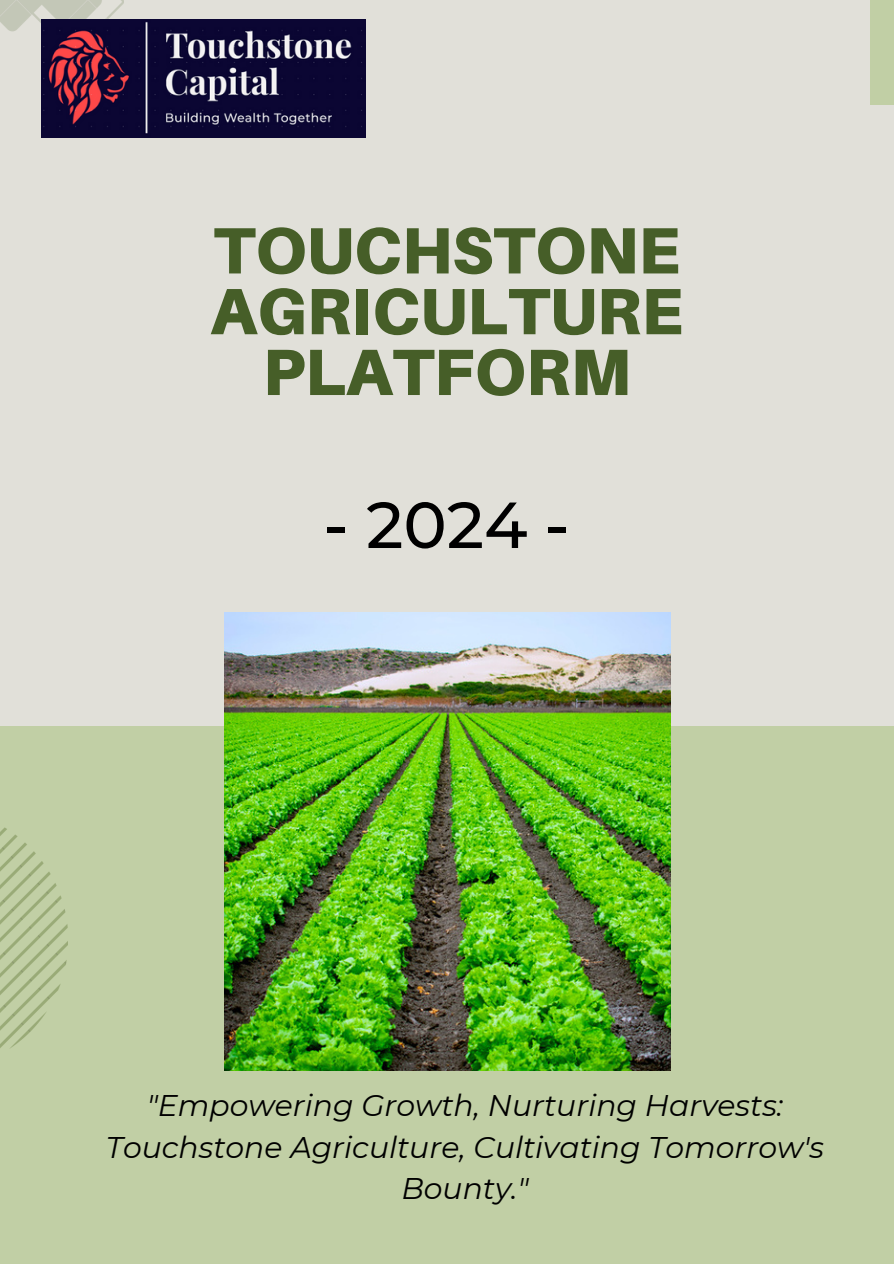
<style>
.page{position:relative;width:894px;height:1264px;background:#fff}
.page>*{position:absolute;margin:0;border:0;box-sizing:border-box;transform-origin:0 0}
.t1{font:900 65.55px/60.8px "Aileron";color:#465e28;text-align:center}
.t2{font:500 64.95px "Montserrat";color:#000}
.t3{font:italic 29.85px/41.7px "Montserrat";color:#000;text-align:center}
</style>
<div class="page">
<div style="left:0;top:0;width:893px;height:1263px;background:#e1e0d9"></div>
<div style="left:0;top:726px;width:893px;height:537px;background:#c1cfa5"></div>
<img style="left:224px;top:612px;width:445px;height:458px">
<div style="left:870px;top:0;width:23px;height:105px;background:#c1cfa5"></div>
<img style="left:0;top:827px;width:68px;height:221px">
<img style="left:0;top:0;width:123px;height:54px">
<img style="left:42px;top:20px;width:323px;height:118px">
<h1 class="t1" style="left:210px;top:219px;width:474px">TOUCHSTONE<br>AGRICULTURE<br>PLATFORM</h1>
<p class="t2" style="left:323px;top:485px;width:247px">- 2024 -</p>
<h2 class="t3" style="left:106px;top:1084px;width:719px">"Empowering Growth, Nurturing Harvests:<br>Touchstone Agriculture, Cultivating Tomorrow's<br>Bounty."</h2>
</div>
